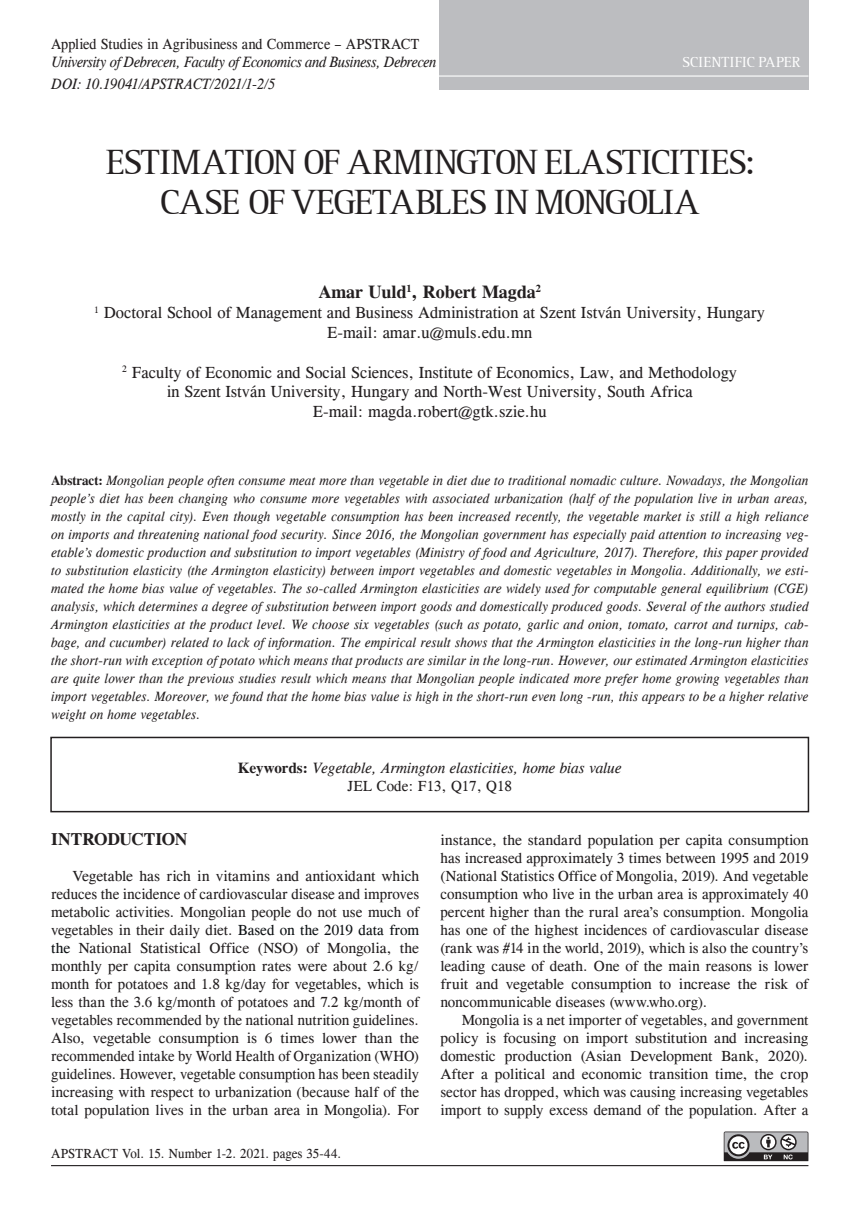
<style>
.page{position:relative;width:851px;height:1212px;background:#fff}
.page>*{position:absolute;margin:0;border:0;box-sizing:border-box;transform-origin:0 0}
.t1{font:36px/40.5px "Rotis Srf PFL";letter-spacing:-.02em;color:#231f20;text-align:center}
.t2{font:700 18px "CG Times";color:#231f20}
.t3{font:700 17.25px "CG Times";letter-spacing:-.015em;color:#231f20}
.t4{font:16.5px/19.8px "CG Times";color:#231f20;text-align:center}
.t5{font:15px/18px "CG Times";color:#231f20;text-align:justify}
.t6{font:italic 15px "CG Times";letter-spacing:-.01em;color:#231f20;scale:.95 1}
.t7{font:italic 15px/18px "CG Times";letter-spacing:-.01em;color:#231f20;text-align:center}
.t8{font:15px "CG Times";color:#231f20;scale:.95 1}
.t9{font:15px "Rotis Srf PFL";letter-spacing:.015em;color:#fff}
.t10{font:italic 13.5px/18px "CG Times";letter-spacing:.01em;color:#231f20;text-align:justify;scale:.96 1}
.t11{font:13.5px "CG Times";color:#231f20;scale:.96 1}
.s1{font-weight:700;font-style:normal}
.s2{font-style:normal}
.s3{color:#0d1114}
</style>
<div class="page">
<div style="left:438px;top:0;width:370px;height:89px;background:#bcbdc0"></div>
<hr style="left:51px;top:1165px;width:757px;height:1px;background:#231f20">
<hr style="left:51px;top:75px;width:757px;height:2px;background:#fff">
<div style="left:50px;top:737px;width:759px;height:75px;border:2px solid #231f20"></div>
<svg style="left:723px;top:1131px;width:85px;height:30px;background:#8a888a"></svg>
<p class="t8" style="left:51px;top:35px;width:389px">Applied Studies in Agribusiness and Commerce – APSTRACT</p>
<p class="t6" style="left:51px;top:53px;width:407px">University of Debrecen, Faculty of Economics and Business, Debrecen</p>
<p class="t9" style="left:682px;top:52px;width:119px">SCIENTIFIC PAPER</p>
<p class="t6" style="left:52px;top:76px;width:237px">DOI: 10.19041/APSTRACT/2021/1-2/5</p>
<h1 class="t1" style="left:106px;top:143px;width:649px">ESTIMATION OF ARMINGTON ELASTICITIES:<br>CASE OF VEGETABLES IN MONGOLIA</h1>
<h2 class="t2" style="left:318px;top:281px;width:224px">Amar Uuld<sup>1</sup>, Robert Magda<sup>2</sup></h2>
<p class="t4" style="left:94px;top:303px;width:672px"><sup>1</sup> Doctoral School of Management and Business Administration at Szent István University, Hungary<br>E-mail: amar.u@muls.edu.mn</p>
<p class="t4" style="left:122px;top:362px;width:616px"><sup>2</sup> Faculty of Economic and Social Sciences, Institute of Economics, Law, and Methodology in Szent István University, Hungary and North-West University, South Africa<br>E-mail: magda.robert@gtk.szie.hu</p>
<p class="t10" style="left:51px;top:472px;width:790px"><span class="s1">Abstract:</span> Mongolian people often consume meat more than vegetable in diet due to traditional nomadic culture. Nowadays, the Mongolian people’s diet has been changing who consume more vegetables with associated urbanization (half of the population live in urban areas, mostly in the capital city). Even though vegetable consumption has been increased recently, the vegetable market is still a high reliance on imports and threatening national food security. Since 2016, the Mongolian government has especially paid attention to increasing veg&shy;etable’s domestic production and substitution to import vegetables (Ministry of food and Agriculture, 2017). Therefore, this paper provided to substitution elasticity (the Armington elasticity) between import vegetables and domestic vegetables in Mongolia. Additionally, we esti&shy;mated the home bias value of vegetables. The so-called Armington elasticities are widely used for computable general equilibrium (CGE) analysis, which determines a degree of substitution between import goods and domestically produced goods. Several of the authors studied Armington elasticities at the product level. We choose six vegetables (such as potato, garlic and onion, tomato, carrot and turnips, cab&shy;bage, and cucumber) related to lack of information. The empirical result shows that the Armington elasticities in the long-run higher than the short-run with exception of potato which means that products are similar in the long-run. However, our estimated Armington elasticities are quite lower than the previous studies result which means that Mongolian people indicated more prefer home growing vegetables than import vegetables. Moreover, we found that the home bias value is high in the short-run even long -run, this appears to be a higher relative weight on home vegetables.</p>
<p class="t7" style="left:238px;top:759px;width:385px"><span class="s1">Keywords:</span> Vegetable, Armington elasticities, home bias value<br><span class="s2">JEL Code: F13, Q17, Q18</span></p>
<p class="t3" style="left:51px;top:829px;width:138px">INTRODUCTION</p>
<p class="t5" style="left:51px;top:867px;width:369px;text-indent:21px">Vegetable has rich in vitamins and antioxidant which reduces the incidence of cardiovascular disease and improves metabolic activities. Mongolian people do not use much of vegetables in their daily diet. <span class="s3">Based on the 2019 data from the</span> National Statistical Office (NSO) of Mongolia, the monthly per capita consumption rates were about 2.6 kg/ month for potatoes and 1.8 kg/day for vegetables, which is less than the 3.6 kg/month of potatoes and 7.2 kg/month of vegetables recommended by the national nutrition guidelines.<br>Also, vegetable consumption is 6 times lower than the recommended intake by World Health of Organization (WHO) guidelines. However, vegetable consumption has been steadily increasing with respect to urbanization (because half of the total population lives in the urban area in Mongolia). For</p>
<p class="t11" style="left:51px;top:1145px;width:304px">APSTRACT Vol. 15. Number 1-2. 2021. pages 35-44.</p>
<p class="t5" style="left:440px;top:831px;width:369px">instance, the standard population per capita consumption has increased approximately 3 times between 1995 and 2019 (National Statistics Office of Mongolia, 2019). And vegetable consumption who live in the urban area is approximately 40 percent higher than the rural area’s consumption. Mongolia has one of the highest incidences of cardiovascular disease (rank was #14 in the world, 2019), which is also the country’s leading cause of death. One of the main reasons is lower fruit and vegetable consumption to increase the risk of noncommunicable diseases (www.who.org).</p>
<p class="t5" style="left:440px;top:1011px;width:369px;text-indent:21px">Mongolia is a net importer of vegetables, and government policy is focusing on import substitution and increasing domestic production (Asian Development Bank, 2020).<br>After a political and economic transition time, the crop sector has dropped, which was causing increasing vegetables import to supply excess demand of the population. After a</p>
</div>
